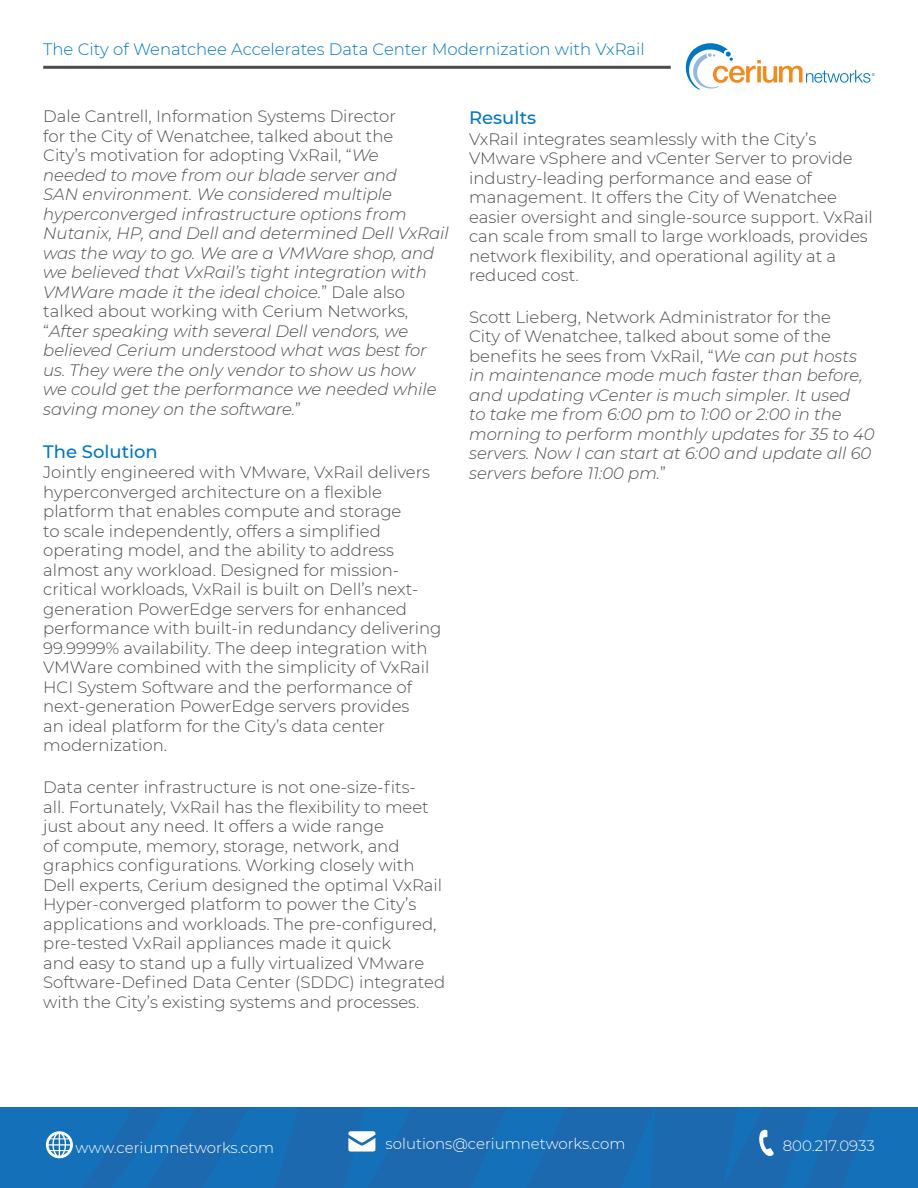
<style>
.page{position:relative;width:918px;height:1188px;background:#fff}
.page>*{position:absolute;margin:0;border:0;box-sizing:border-box;transform-origin:0 0}
.t1{font:500 18px "Montserrat";color:#0077c0}
.body_text{font:300 16.5px/19.5px "Montserrat";color:#4b4c4d}
.body_text-2{font:italic 300 16.5px/19.5px "Montserrat";color:#4b4c4d}
.second_page_title{font:300 16.5px "Montserrat";color:#0077c0}
.t2{font:300 15px "Montserrat";color:#fff}
.s1{font-style:normal}
</style>
<div class="page">
<hr style="left:43px;top:66px;width:628px;height:3px;background:#4b4c4d">
<svg style="left:686px;top:43px;width:189px;height:47px"></svg>
<div style="left:0;top:1107px;width:918px;height:81px;background:#1d69af"></div>
<svg style="left:348px;top:1131px;width:28px;height:21px"></svg>
<svg style="left:46px;top:1131px;width:27px;height:28px"></svg>
<svg style="left:759px;top:1129px;width:15px;height:27px"></svg>
<p class="second_page_title" style="left:43px;top:38px;width:603px">The City of Wenatchee Accelerates Data Center Modernization with VxRail</p>
<p class="body_text-2" style="left:43px;top:106px;width:407px"><span class="s1">Dale Cantrell, Information Systems Director<br>for the City of Wenatchee, talked about the<br>City’s motivation for adopting VxRail, “</span>We<br>needed to move from our blade server and<br>SAN environment. We considered multiple hyperconverged infrastructure options from Nutanix, HP, and Dell and determined Dell VxRail was the way to go. We are a VMWare shop, and we believed that VxRail’s tight integration with VMWare made it the ideal choice.<span class="s1">” Dale also talked about working with Cerium Networks, “</span>After speaking with several Dell vendors, we believed Cerium understood what was best for us. They were the only vendor to show us how<br>we could get the performance we needed while saving money on the software.<span class="s1">”</span></p>
<h2 class="t1" style="left:43px;top:439px;width:116px">The Solution</h2>
<p class="body_text" style="left:43px;top:462px;width:400px">Jointly engineered with VMware, VxRail delivers hyperconverged architecture on a flexible platform that enables compute and storage<br>to scale independently, offers a simplified operating model, and the ability to address almost any workload. Designed for mission&shy;critical workloads, VxRail is built on Dell’s next&shy;generation PowerEdge servers for enhanced performance with built-in redundancy delivering 99.9999% availability. The deep integration with VMWare combined with the simplicity of VxRail HCI System Software and the performance of next-generation PowerEdge servers provides<br>an ideal platform for the City’s data center modernization.</p>
<p class="body_text" style="left:43px;top:777px;width:403px">Data center infrastructure is not one-size-fits-<br>all. Fortunately, VxRail has the flexibility to meet just about any need. It offers a wide range<br>of compute, memory, storage, network, and graphics configurations. Working closely with Dell experts, Cerium designed the optimal VxRail Hyper-converged platform to power the City’s applications and workloads. The pre-configured, pre-tested VxRail appliances made it quick<br>and easy to stand up a fully virtualized VMware Software-Defined Data Center (SDDC) integrated with the City’s existing systems and processes.</p>
<h2 class="t1" style="left:469px;top:105px;width:69px">Results</h2>
<p class="body_text" style="left:469px;top:129px;width:405px">VxRail integrates seamlessly with the City’s VMware vSphere and vCenter Server to provide industry-leading performance and ease of management. It offers the City of Wenatchee easier oversight and single-source support. VxRail can scale from small to large workloads, provides network flexibility, and operational agility at a reduced cost.</p>
<p class="body_text-2" style="left:469px;top:307px;width:407px"><span class="s1">Scott Lieberg, Network Administrator for the<br>City of Wenatchee, talked about some of the benefits he sees from VxRail, “</span>We can put hosts in maintenance mode much faster than before, and updating vCenter is much simpler. It used<br>to take me from 6:00 pm to 1:00 or 2:00 in the morning to perform monthly updates for 35 to 40 servers. Now I can start at 6:00 and update all 60 servers before 11:00 pm.<span class="s1">”</span></p>
<p class="t2" style="left:76px;top:1138px;width:200px">www.ceriumnetworks.com</p>
<p class="t2" style="left:386px;top:1133px;width:241px">solutions@ceriumnetworks.com</p>
<p class="t2" style="left:783px;top:1135px;width:94px">800.217.0933</p>
</div>
